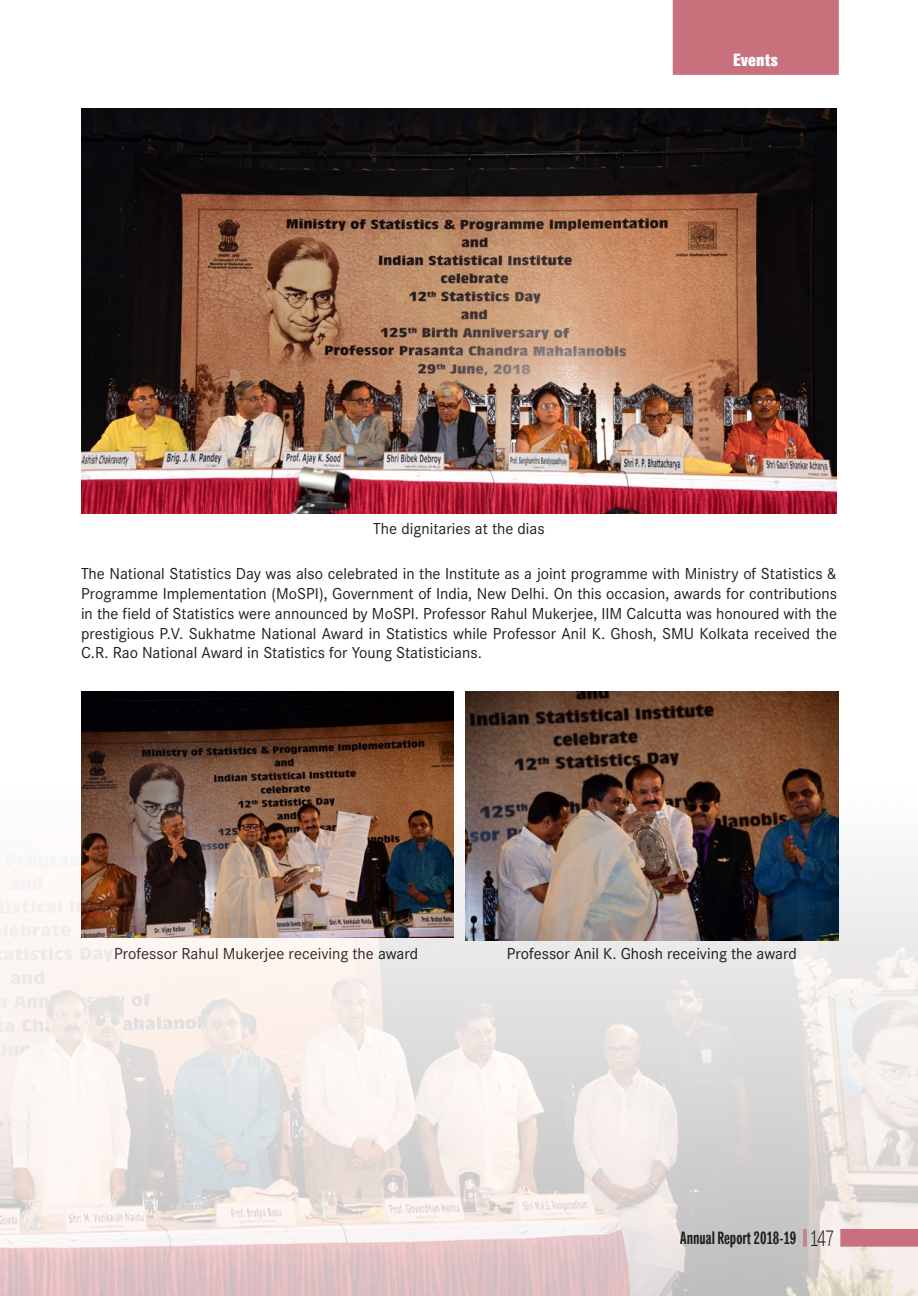
<style>
.page{position:relative;width:918px;height:1296px;background:#fff}
.page>*{position:absolute;margin:0;border:0;box-sizing:border-box;transform-origin:0 0}
.t1{font:18px "Classic Grotesque Pro Cm S Bd";color:#1d1d1b}
.t2{font:18px "Classic Grotesque Pro Cm X Bd";letter-spacing:.01em;color:#fff;scale:1.22 1}
.t3{font:16.5px/19.8px "Corporate S";color:#1d1d1b;text-align:justify}
.s1{font-family:"Classic Grotesque Pro";font-weight:300;font-stretch:condensed;font-size:22.5px}
</style>
<div class="page">
<div style="left:81px;top:692px;width:372px;height:25px;background:#030105"></div>
<img style="left:466px;top:692px;width:372px;height:25px">
<img style="left:81px;top:108px;width:756px;height:405px">
<img style="left:0;top:717px;width:918px;height:579px">
<div style="left:673px;top:0;width:166px;height:75px;background:#c8717c"></div>
<svg style="left:840px;top:1229px;width:78px;height:18px"></svg>
<hr style="left:803px;top:1229px;width:4px;height:18px;background:#c78990">
<p class="t3" style="left:373px;top:519px;width:173px">The dignitaries at the dias</p>
<p class="t2" style="left:733px;top:48px;width:38px">Events</p>
<p class="t3" style="left:81px;top:564px;width:758px">The National Statistics Day was also celebrated in the Institute as a joint programme with Ministry of Statistics &amp; Programme Implementation (MoSPI), Government of India, New Delhi. On this occasion, awards for contributions in the field of Statistics were announced by MoSPI. Professor Rahul Mukerjee, IIM Calcutta was honoured with the prestigious P.V. Sukhatme National Award in Statistics while Professor Anil K. Ghosh, SMU Kolkata received the C.R. Rao National Award in Statistics for Young Statisticians.</p>
<p class="t3" style="left:114px;top:944px;width:306px">Professor Rahul Mukerjee receiving the award</p>
<p class="t3" style="left:507px;top:944px;width:292px">Professor Anil K. Ghosh receiving the award</p>
<p class="t1" style="left:680px;top:1227px;width:156px">Annual Report 2018-19 <span class="s1">147</span></p>
</div>
